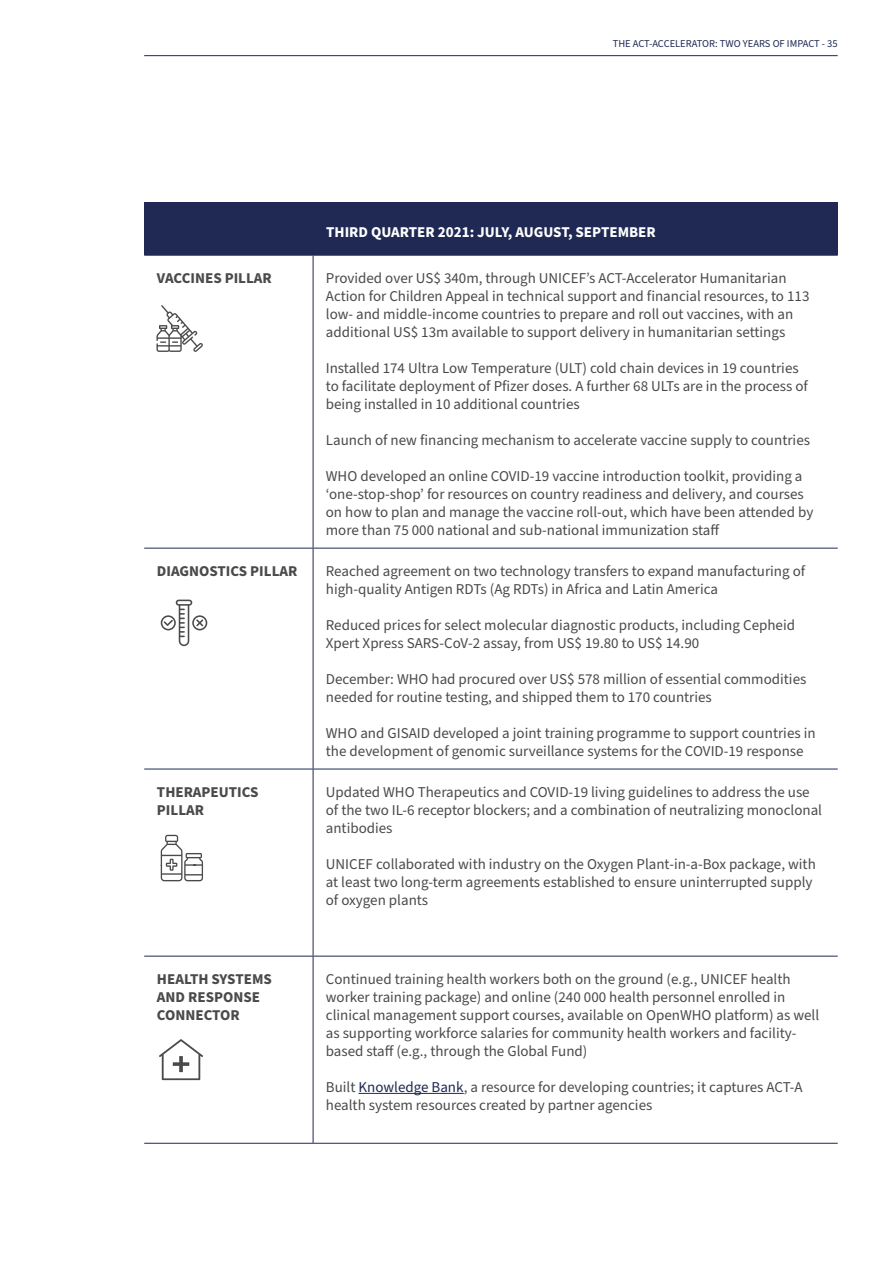
<style>
.page{position:relative;width:893px;height:1263px;background:#fff}
.page>*{position:absolute;margin:0;border:0;box-sizing:border-box;transform-origin:0 0}
.t1{font:15px/18px "Source Sans Pro";color:#4a4a49}
.t2{font:700 15px/18px "Source Sans Pro";color:#4a4a49}
.t3{font:700 15px "Source Sans Pro";color:#fff}
.t4{font:10.5px "Source Sans Pro";color:#1f2954}
.s1{color:#1f2954}
</style>
<div class="page">
<hr style="left:144px;top:55px;width:694px;height:1px;background:#1f2954">
<div style="left:144px;top:202px;width:694px;height:53px;background:#1f2954"></div>
<hr style="left:144px;top:255px;width:169px;height:1px;background:#1f2954">
<hr style="left:313px;top:255px;width:525px;height:1px;background:#1f2954">
<hr style="left:313px;top:256px;width:1px;height:292px;background:#1f2954">
<hr style="left:144px;top:548px;width:169px;height:1px;background:#1f2954">
<hr style="left:313px;top:548px;width:525px;height:1px;background:#1f2954">
<hr style="left:313px;top:548px;width:1px;height:221px;background:#1f2954">
<hr style="left:144px;top:769px;width:169px;height:1px;background:#1f2954">
<hr style="left:313px;top:769px;width:525px;height:1px;background:#1f2954">
<hr style="left:313px;top:769px;width:1px;height:187px;background:#1f2954">
<hr style="left:144px;top:956px;width:169px;height:1px;background:#1f2954">
<hr style="left:313px;top:956px;width:525px;height:1px;background:#1f2954">
<hr style="left:313px;top:956px;width:1px;height:187px;background:#1f2954">
<hr style="left:144px;top:1143px;width:169px;height:1px;background:#1f2954">
<hr style="left:313px;top:1143px;width:525px;height:1px;background:#1f2954">
<hr style="left:358px;top:1093px;width:106px;height:1px;background:#1f2954">
<svg style="left:156px;top:305px;width:47px;height:47px"></svg>
<svg style="left:161px;top:600px;width:46px;height:46px"></svg>
<svg style="left:161px;top:835px;width:42px;height:46px"></svg>
<svg style="left:159px;top:1039px;width:44px;height:41px"></svg>
<p class="t4" style="left:613px;top:36px;width:226px">THE ACT-ACCELERATOR: TWO YEARS OF IMPACT - 35</p>
<p class="t3" style="left:326px;top:221px;width:331px">THIRD QUARTER 2021: JULY, AUGUST, SEPTEMBER</p>
<p class="t2" style="left:157px;top:270px;width:116px">VACCINES PILLAR</p>
<p class="t1" style="left:326px;top:270px;width:485px">Provided over US$ 340m, through UNICEF’s ACT-Accelerator Humanitarian Action for Children Appeal in technical support and financial resources, to 113 low- and middle-income countries to prepare and roll out vaccines, with an additional US$ 13m available to support delivery in humanitarian settings</p>
<p class="t1" style="left:326px;top:360px;width:484px">Installed 174 Ultra Low Temperature (ULT) cold chain devices in 19 countries to facilitate deployment of Pfizer doses. A further 68 ULTs are in the process of being installed in 10 additional countries</p>
<p class="t1" style="left:326px;top:432px;width:486px">Launch of new financing mechanism to accelerate vaccine supply to countries</p>
<p class="t1" style="left:326px;top:468px;width:489px">WHO developed an online COVID-19 vaccine introduction toolkit, providing a ‘one-stop-shop’ for resources on country readiness and delivery, and courses on how to plan and manage the vaccine roll-out, which have been attended by more than 75 000 national and sub-national immunization staff</p>
<p class="t2" style="left:157px;top:563px;width:142px">DIAGNOSTICS PILLAR</p>
<p class="t1" style="left:326px;top:563px;width:481px">Reached agreement on two technology transfers to expand manufacturing of high-quality Antigen RDTs (Ag RDTs) in Africa and Latin America</p>
<p class="t1" style="left:326px;top:617px;width:471px">Reduced prices for select molecular diagnostic products, including Cepheid<br>Xpert Xpress SARS-CoV-2 assay, from US$ 19.80 to US$ 14.90</p>
<p class="t1" style="left:326px;top:671px;width:482px">December: WHO had procured over US$ 578 million of essential commodities needed for routine testing, and shipped them to 170 countries</p>
<p class="t1" style="left:326px;top:725px;width:491px">WHO and GISAID developed a joint training programme to support countries in the development of genomic surveillance systems for the COVID-19 response</p>
<p class="t2" style="left:157px;top:783px;width:103px">THERAPEUTICS<br>PILLAR</p>
<p class="t1" style="left:326px;top:784px;width:498px">Updated WHO Therapeutics and COVID-19 living guidelines to address the use of the two IL-6 receptor blockers; and a combination of neutralizing monoclonal antibodies</p>
<p class="t1" style="left:326px;top:856px;width:491px">UNICEF collaborated with industry on the Oxygen Plant-in-a-Box package, with at least two long-term agreements established to ensure uninterrupted supply of oxygen plants</p>
<p class="t2" style="left:157px;top:971px;width:116px">HEALTH SYSTEMS<br>AND RESPONSE<br>CONNECTOR</p>
<p class="t1" style="left:326px;top:971px;width:495px">Continued training health workers both on the ground (e.g., UNICEF health worker training package) and online (240 000 health personnel enrolled in clinical management support courses, available on OpenWHO platform) as well as supporting workforce salaries for community health workers and facility&shy;based staff (e.g., through the Global Fund)</p>
<p class="t1" style="left:326px;top:1079px;width:478px">Built <span class="s1">Knowledge Bank</span>, a resource for developing countries; it captures ACT-A health system resources created by partner agencies</p>
</div>
